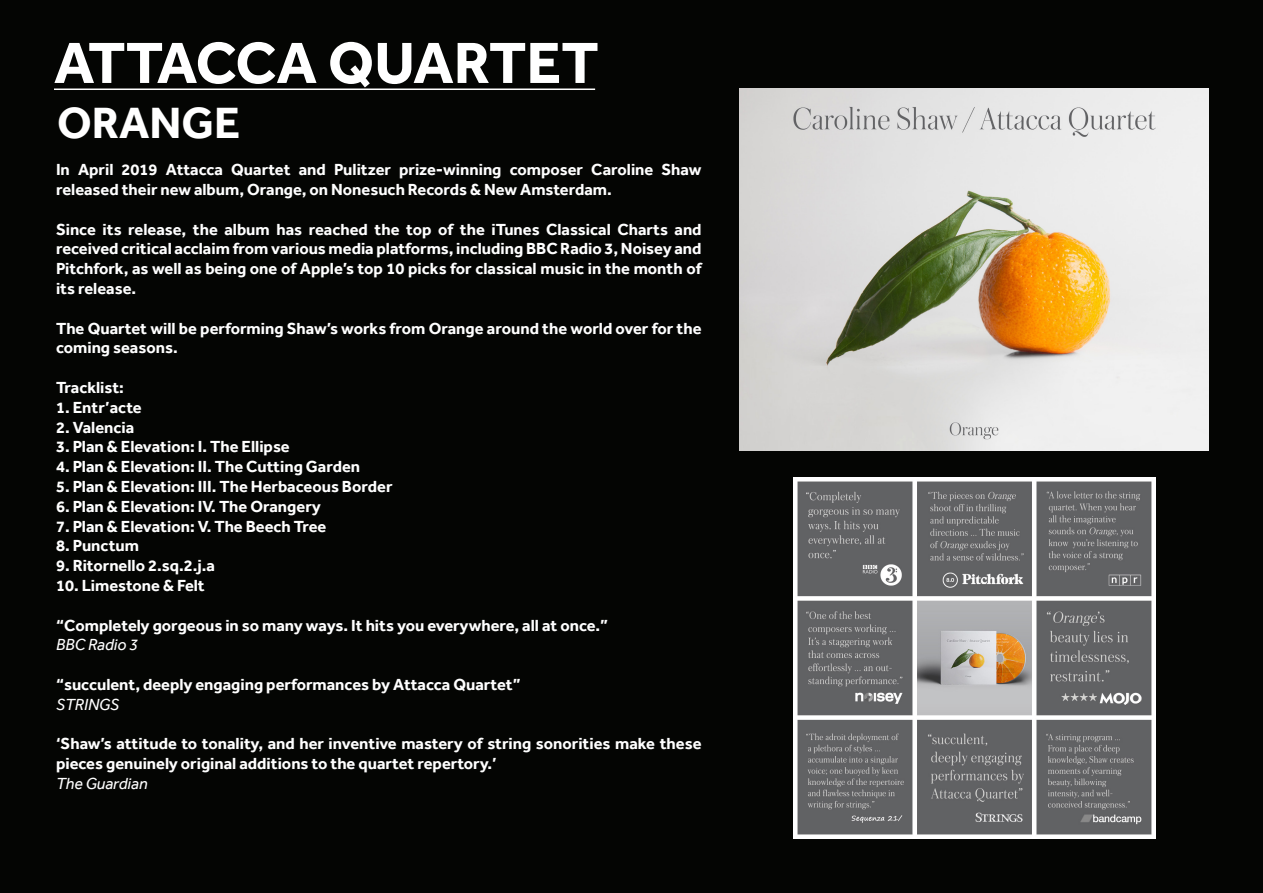
<style>
.page{position:relative;width:1263px;height:893px;background:#040503}
.page>*{position:absolute;margin:0;border:0;box-sizing:border-box;transform-origin:0 0}
.t1{font:700 60px "Effra";letter-spacing:-.01em;color:#fff}
.t2{font:700 45px "Effra";color:#fff}
.t3{font:700 16.5px/19.8px "Effra";color:#fff}
.t4{font:italic 16.5px "Effra";color:#fff}
</style>
<div class="page">
<hr style="left:54px;top:89px;width:541px;height:1px;background:#fff">
<div style="left:56px;top:101px;width:210px;height:57px;background:#040503"></div>
<div style="left:54px;top:99px;width:214px;height:60px;border:3px solid #040503"></div>
<img style="left:740px;top:88px;width:469px;height:362px">
<img style="left:794px;top:477px;width:361px;height:362px">
<p class="t1" style="left:54px;top:26px;width:546px">ATTACCA QUARTET</p>
<p class="t2" style="left:57px;top:96px;width:185px">ORANGE</p>
<p class="t3" style="left:56px;top:159px;width:647px">In April 2019 Attacca Quartet and Pulitzer prize-winning composer Caroline Shaw released their new album, Orange, on Nonesuch Records &amp; New Amsterdam.</p>
<p class="t3" style="left:56px;top:219px;width:647px;text-align:justify">Since its release, the album has reached the top of the iTunes Classical Charts and received critical acclaim from various media platforms, including BBC Radio 3, Noisey and Pitchfork, as well as being one of Apple’s top 10 picks for classical music in the month of its release.</p>
<p class="t3" style="left:56px;top:318px;width:647px">The Quartet will be performing Shaw’s works from Orange around the world over for the coming seasons.</p>
<p class="t3" style="left:56px;top:377px;width:69px">Tracklist:</p>
<p class="t3" style="left:56px;top:397px;width:87px">1. Entr’acte</p>
<p class="t3" style="left:56px;top:417px;width:80px">2. Valencia</p>
<p class="t3" style="left:56px;top:437px;width:235px">3. Plan &amp; Elevation: I. The Ellipse</p>
<p class="t3" style="left:56px;top:456px;width:306px">4. Plan &amp; Elevation: II. The Cutting Garden</p>
<p class="t3" style="left:56px;top:476px;width:338px">5. Plan &amp; Elevation: III. The Herbaceous Border</p>
<p class="t3" style="left:56px;top:496px;width:266px">6. Plan &amp; Elevation: IV. The Orangery</p>
<p class="t3" style="left:56px;top:516px;width:272px">7. Plan &amp; Elevation: V. The Beech Tree</p>
<p class="t3" style="left:56px;top:536px;width:84px">8. Punctum</p>
<p class="t3" style="left:56px;top:555px;width:160px">9. Ritornello 2.sq.2.j.a</p>
<p class="t3" style="left:56px;top:575px;width:150px">10. Limestone &amp; Felt</p>
<p class="t3" style="left:56px;top:615px;width:554px">“Completely gorgeous in so many ways. It hits you everywhere, all at once.”</p>
<p class="t4" style="left:56px;top:635px;width:84px">BBC Radio 3</p>
<p class="t3" style="left:56px;top:674px;width:466px">“succulent, deeply engaging performances by Attacca Quartet”</p>
<p class="t4" style="left:56px;top:695px;width:65px">STRINGS</p>
<p class="t3" style="left:56px;top:734px;width:647px">‘Shaw’s attitude to tonality, and her inventive mastery of string sonorities make these pieces genuinely original additions to the quartet repertory.’</p>
<p class="t4" style="left:56px;top:774px;width:93px">The Guardian</p>
</div>
